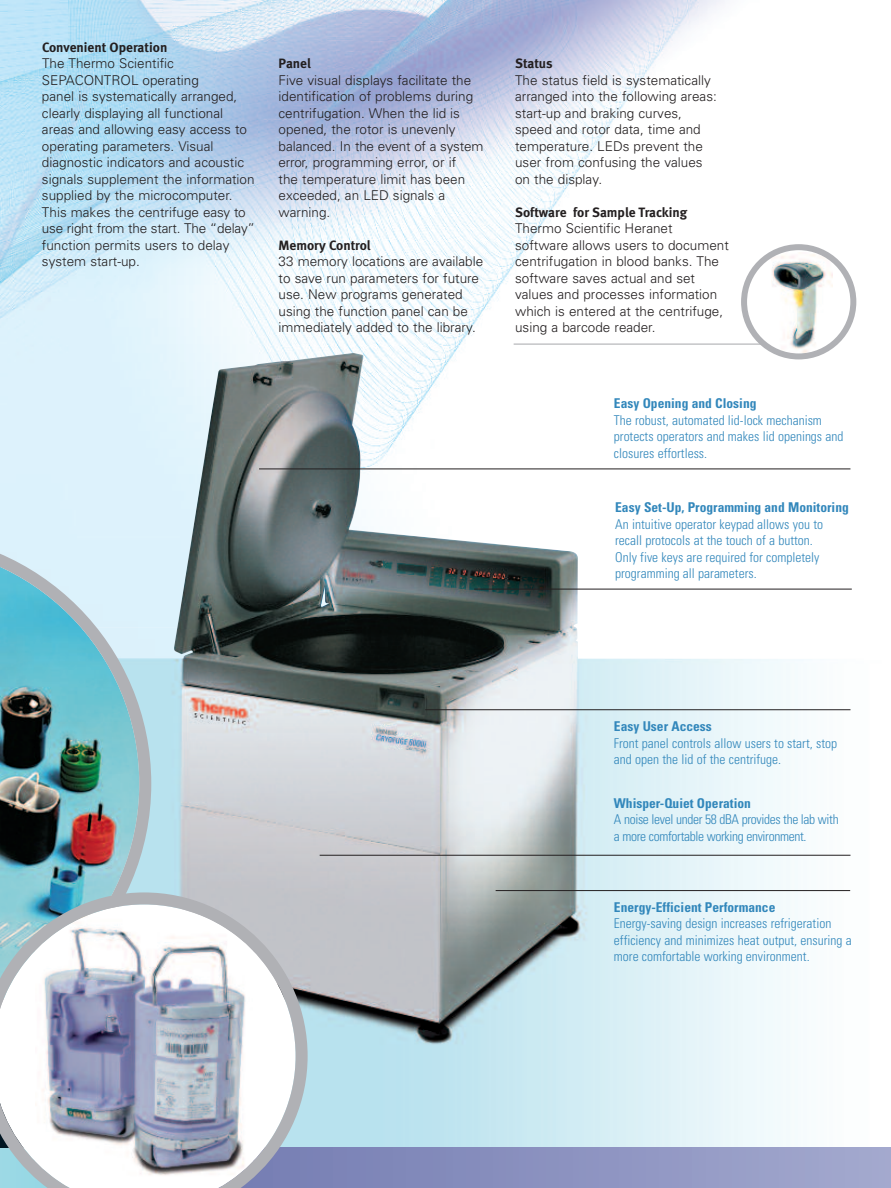
<style>
.page{position:relative;width:891px;height:1188px;background:#fff}
.page>*{position:absolute;margin:0;border:0;box-sizing:border-box;transform-origin:0 0}
.t1{font:300 13.5px/16.5px "Univers";color:#231f20}
.t2{font:300 condensed 13.5px/16.5px "Univers";color:#3287bb}
.t3{font:700 condensed 13.5px "Univers";color:#3287bb}
.t4{font:300 condensed 13.5px/16.5px "Univers";letter-spacing:-.025em;color:#3287bb}
.t5{font:13.5px "Meta Bold LF";color:#231f20}
</style>
<div class="page">
<img style="left:0;top:0;width:857px;height:353px">
<img style="left:0;top:353px;width:852px;height:794px">
<svg style="left:308px;top:1147px;width:583px;height:41px;background:#8e95c1"></svg>
<hr style="left:496px;top:890px;width:354px;height:1px;background:#231f20">
<hr style="left:259px;top:469px;width:591px;height:1px;background:#231f20">
<hr style="left:320px;top:855px;width:530px;height:1px;background:#231f20">
<hr style="left:425px;top:709px;width:426px;height:1px;background:#231f20">
<img style="left:0;top:533px;width:151px;height:359px">
<hr style="left:474px;top:589px;width:378px;height:1px;background:#231f20">
<svg style="left:741px;top:244px;width:115px;height:115px"></svg>
<svg style="left:0;top:892px;width:308px;height:296px"></svg>
<hr style="left:514px;top:344px;width:251px;height:1px;background:#b0b1b5">
<p class="t5" style="left:42px;top:43px;width:127px">Convenient Operation</p>
<p class="t1" style="left:42px;top:57px;width:215px">The Thermo Scientific<br>SEPACONTROL operating<br>panel is systematically arranged, clearly displaying all functional areas and allowing easy access to operating parameters. Visual diagnostic indicators and acoustic signals supplement the information supplied by the microcomputer.<br>This makes the centrifuge easy to use right from the start. The “delay” function permits users to delay system start-up.</p>
<p class="t5" style="left:279px;top:59px;width:34px">Panel</p>
<p class="t1" style="left:279px;top:73px;width:206px">Five visual displays facilitate the identification of problems during centrifugation. When the lid is opened, the rotor is unevenly balanced. In the event of a system error, programming error, or if<br>the temperature limit has been exceeded, an LED signals a warning.</p>
<p class="t5" style="left:279px;top:240px;width:94px">Memory Control</p>
<p class="t1" style="left:279px;top:254px;width:206px">33 memory locations are available to save run parameters for future use. New programs generated using the function panel can be immediately added to the library.</p>
<p class="t5" style="left:515px;top:59px;width:39px">Status</p>
<p class="t1" style="left:515px;top:73px;width:203px">The status field is systematically arranged into the following areas: start-up and braking curves, speed and rotor data, time and temperature. LEDs prevent the user from confusing the values on the display.</p>
<p class="t5" style="left:515px;top:207px;width:174px">Software for Sample Tracking</p>
<p class="t1" style="left:515px;top:221px;width:215px">Thermo Scientific Heranet software allows users to document centrifugation in blood banks. The software saves actual and set values and processes information which is entered at the centrifuge, using a barcode reader.</p>
<p class="t3" style="left:614px;top:398px;width:144px">Easy Opening and Closing</p>
<p class="t2" style="left:614px;top:413px;width:231px">The robust, automated lid-lock mechanism protects operators and makes lid openings and closures effortless.</p>
<p class="t3" style="left:615px;top:503px;width:235px">Easy Set-Up, Programming and Monitoring</p>
<p class="t2" style="left:615px;top:517px;width:209px">An intuitive operator keypad allows you to recall protocols at the touch of a button.<br>Only five keys are required for completely programming all parameters.</p>
<p class="t3" style="left:614px;top:721px;width:100px">Easy User Access</p>
<p class="t2" style="left:614px;top:736px;width:225px">Front panel controls allow users to start, stop and open the lid of the centrifuge.</p>
<p class="t3" style="left:614px;top:798px;width:139px">Whisper-Quiet Operation</p>
<p class="t4" style="left:614px;top:813px;width:226px">A noise level under 58 dBA provides the lab with a more comfortable working environment.</p>
<p class="t3" style="left:614px;top:902px;width:163px">Energy-Efficient Performance</p>
<p class="t2" style="left:614px;top:916px;width:239px">Energy-saving design increases refrigeration efficiency and minimizes heat output, ensuring a more comfortable working environment.</p>
</div>
